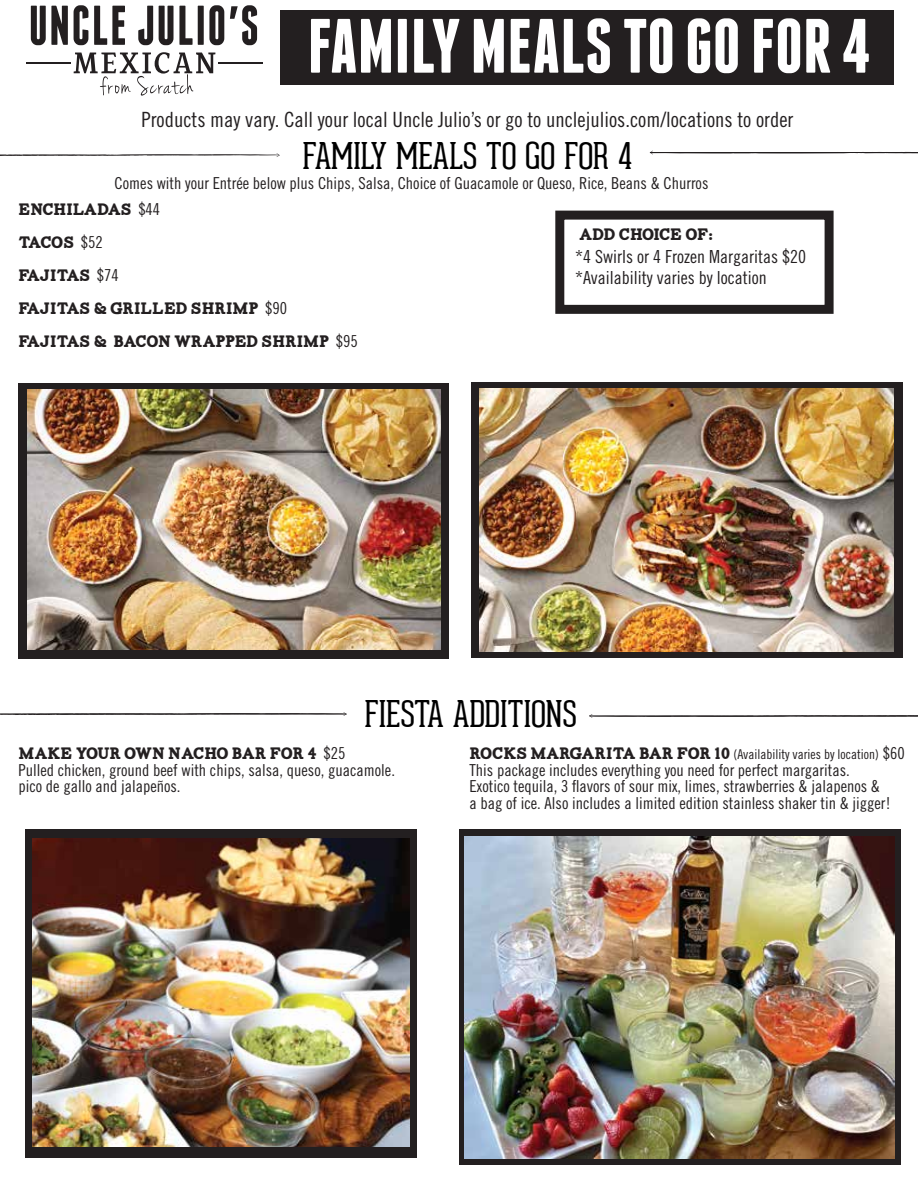
<style>
.page{position:relative;width:918px;height:1188px;background:#fff}
.page>*{position:absolute;margin:0;border:0;box-sizing:border-box;transform-origin:0 0}
.t1{font:700 76.8px "Franchise";color:#fff}
.t2{font:100 36px "Geared Slab";color:#000}
.t3{font:21px "Trade Gothic LT Std Cn 18";color:#231f20}
.t4{font:18px/21.6px "Trade Gothic LT Std Cn 18";color:#231f20}
.t5{font:16.5px/16.5px "Trade Gothic LT Std Cn 18";color:#231f20}
.t6{font:16.5px/33px "Carton";letter-spacing:-.01em;color:#231f20}
.t7{font:16.5px "Carton";letter-spacing:-.04em;color:#231f20}
.t8{font:13.5px "Trade Gothic LT Std Cn 18";color:#231f20}
.s1{font-family:"Trade Gothic LT Std Cn 18"}
.s2{font-family:"Carton";font-size:16.5px}
.s3{font-size:16.5px}
</style>
<div class="page">
<div style="left:19px;top:383px;width:430px;height:276px;background:#231f20"></div>
<div style="left:471px;top:383px;width:431px;height:275px;background:#231f20"></div>
<div style="left:25px;top:830px;width:392px;height:328px;background:#231f20"></div>
<div style="left:460px;top:830px;width:441px;height:335px;background:#231f20"></div>
<svg style="left:0;top:153px;width:280px;height:4px"></svg>
<svg style="left:650px;top:151px;width:268px;height:3px"></svg>
<svg style="left:31px;top:6px;width:37px;height:39px"></svg>
<svg style="left:74px;top:5px;width:14px;height:40px"></svg>
<svg style="left:94px;top:6px;width:31px;height:39px"></svg>
<svg style="left:138px;top:6px;width:15px;height:39px"></svg>
<svg style="left:159px;top:6px;width:34px;height:39px"></svg>
<div style="left:198px;top:6px;width:6px;height:39px;background:#231f20"></div>
<svg style="left:209px;top:5px;width:15px;height:40px"></svg>
<svg style="left:230px;top:5px;width:27px;height:40px"></svg>
<svg style="left:74px;top:52px;width:141px;height:44px"></svg>
<hr style="left:26px;top:63px;width:45px;height:1px;background:#231f20">
<hr style="left:219px;top:62px;width:44px;height:1px;background:#231f20">
<div style="left:555px;top:211px;width:279px;height:103px;border:9px solid #231f20"></div>
<svg style="left:0;top:712px;width:347px;height:4px"></svg>
<svg style="left:589px;top:714px;width:329px;height:4px"></svg>
<img style="left:479px;top:389px;width:414px;height:263px">
<img style="left:27px;top:390px;width:414px;height:260px">
<img style="left:465px;top:837px;width:429px;height:322px">
<img style="left:33px;top:838px;width:377px;height:308px">
<div style="left:280px;top:10px;width:614px;height:75px;background:#231f20"></div>
<h1 class="t1" style="left:308px;top:10px;width:566px">FAMILY MEALS TO GO FOR 4</h1>
<p class="t3" style="left:141px;top:107px;width:653px">Products may vary. Call your local Uncle Julio’s or go to unclejulios.com/locations to order</p>
<h2 class="t2" style="left:302px;top:135px;width:331px">FAMILY MEALS TO GO FOR 4</h2>
<p class="t6" style="left:18px;top:194px;width:341px">ENCHILADAS <span class="s1">$44<br></span>TACOS <span class="s1">$52<br></span>FAJITAS <span class="s1">$74<br></span>FAJITAS &amp; GRILLED SHRIMP <span class="s1">$90<br></span>FAJITAS &amp; BACON WRAPPED SHRIMP <span class="s1">$95</span></p>
<p class="t5" style="left:115px;top:175px;width:595px">Comes with your Entrée below plus Chips, Salsa, Choice of Guacamole or Queso, Rice, Beans &amp; Churros</p>
<p class="t7" style="left:579px;top:228px;width:136px">ADD CHOICE OF:</p>
<p class="t4" style="left:575px;top:245px;width:232px">*4 Swirls or 4 Frozen Margaritas $20 *Availability varies by location</p>
<h2 class="t2" style="left:365px;top:694px;width:214px">FIESTA ADDITIONS</h2>
<p class="t6" style="left:18px;top:738px;width:329px">MAKE YOUR OWN NACHO BAR FOR 4 <span class="s1">$25</span></p>
<p class="t5" style="left:18px;top:762px;width:378px">Pulled chicken, ground beef with chips, salsa, queso, guacamole. pico de gallo and jalapeños.</p>
<p class="t8" style="left:470px;top:746px;width:437px"><span class="s2">ROCKS MARGARITA BAR FOR 10</span> (Availability varies by location) <span class="s3">$60</span></p>
<p class="t5" style="left:470px;top:762px;width:423px">This package includes everything you need for perfect margaritas.<br>Exotico tequila, 3 flavors of sour mix, limes, strawberries &amp; jalapenos &amp; a bag of ice. Also includes a limited edition stainless shaker tin &amp; jigger!</p>
</div>
